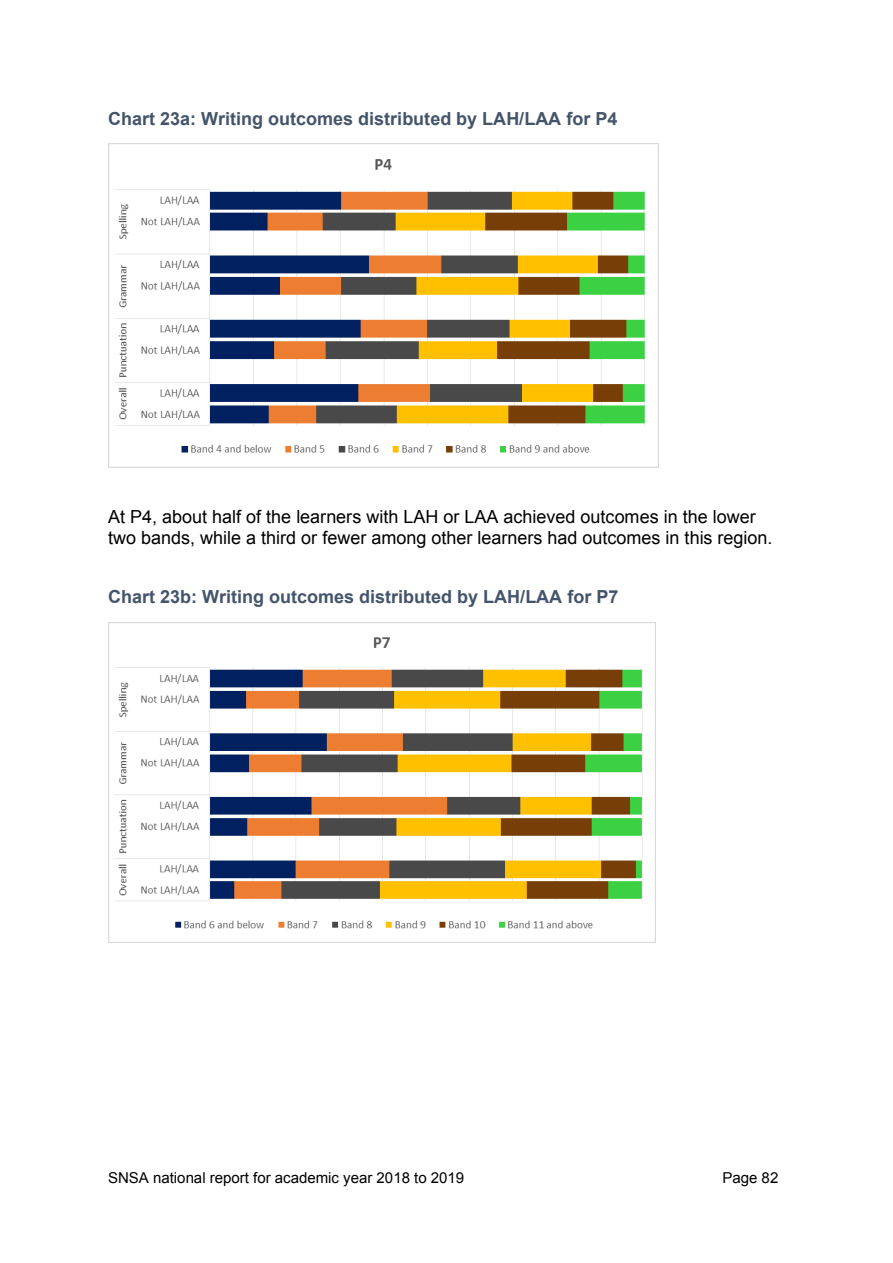
<style>
.page{position:relative;width:893px;height:1263px;background:#fff}
.page>*{position:absolute;margin:0;border:0;box-sizing:border-box;transform-origin:0 0}
.t1{font:18px/20.7px "Arial";color:#000}
.t2{font:700 18px "Arial";color:#44546a}
.t3{font:15px "Arial";color:#000}
</style>
<div class="page">
<img style="left:108px;top:144px;width:550px;height:323px">
<img style="left:108px;top:622px;width:547px;height:321px">
<p class="t2" style="left:108px;top:107px;width:511px">Chart 23a: Writing outcomes distributed by LAH/LAA for P4</p>
<p class="t1" style="left:108px;top:507px;width:666px">At P4, about half of the learners with LAH or LAA achieved outcomes in the lower two bands, while a third or fewer among other learners had outcomes in this region.</p>
<p class="t2" style="left:108px;top:585px;width:512px">Chart 23b: Writing outcomes distributed by LAH/LAA for P7</p>
<p class="t3" style="left:108px;top:1168px;width:358px">SNSA national report for academic year 2018 to 2019</p>
<p class="t3" style="left:722px;top:1168px;width:57px">Page 82</p>
</div>
